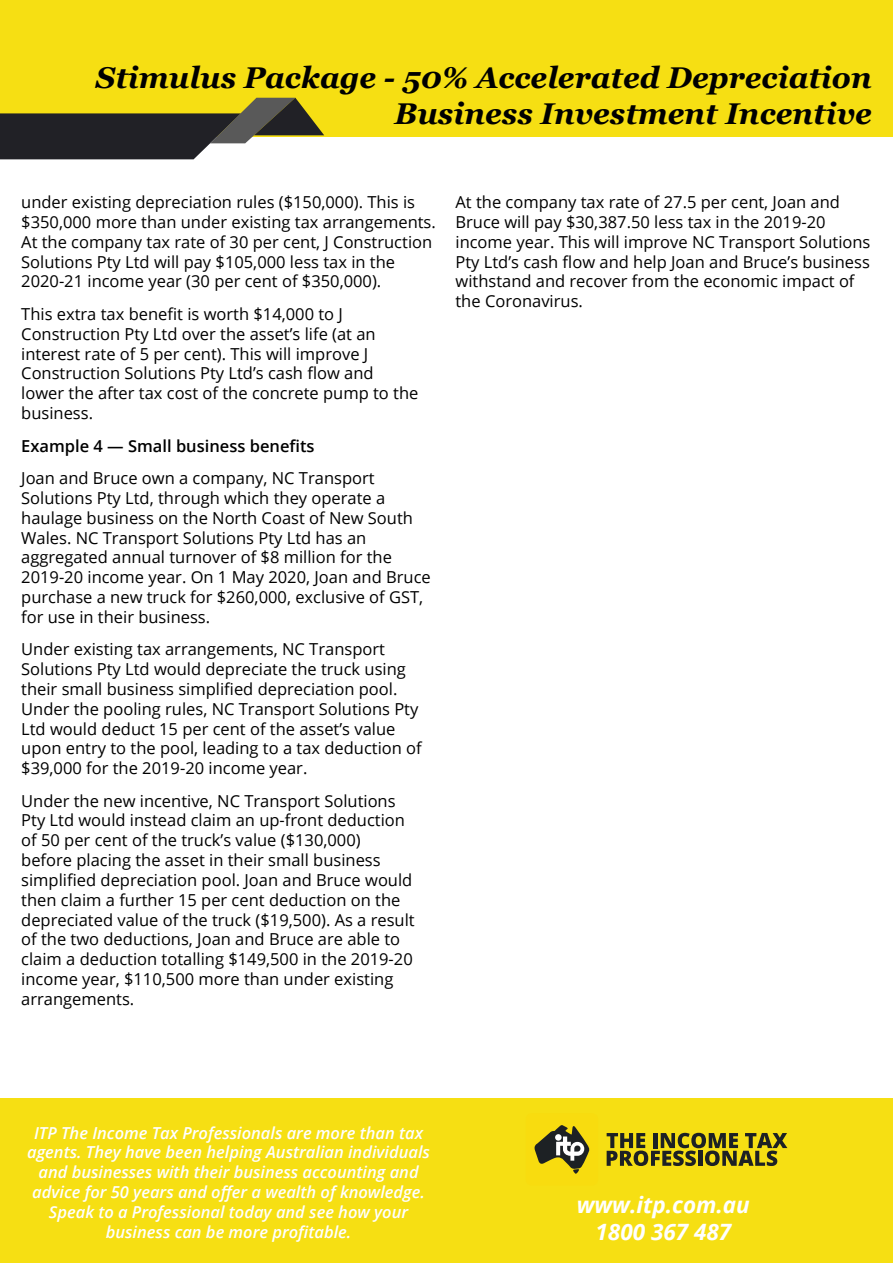
<style>
.page{position:relative;width:893px;height:1263px;background:#fff}
.page>*{position:absolute;margin:0;border:0;box-sizing:border-box;transform-origin:0 0}
.t1{font:italic 700 30px/36px "Georgia";color:#000;text-align:right}
.t2{font:italic 700 22.5px/27px "Open Sans";color:#fff;text-align:center}
.t3{font:16.5px/19.8px "Open Sans";color:#000}
.t4{font:italic 600 16.5px/19.8px "Open Sans";color:#fff;text-align:center}
.t5{font:600 16.5px "Open Sans";color:#000}
</style>
<div class="page">
<div style="left:0;top:0;width:893px;height:136px;background:#f6df13"></div>
<svg style="left:0;top:98px;width:324px;height:61px"></svg>
<div style="left:0;top:1098px;width:893px;height:165px;background:#f6df13"></div>
<div style="left:526px;top:1113px;width:72px;height:72px;background:#f8dc0f;border-radius:6px"></div>
<svg style="left:534px;top:1125px;width:55px;height:49px"></svg>
<div style="left:555px;top:1134px;width:7px;height:7px;background:#fff;border-radius:50%"></div>
<svg style="left:607px;top:1133px;width:180px;height:33px"></svg>
<h1 class="t1" style="left:96px;top:62px;width:777px">Stimulus Package - 50% Accelerated Depreciation<br>Business Investment Incentive</h1>
<p class="t3" style="left:21px;top:192px;width:416px">under existing depreciation rules ($150,000). This is $350,000 more than under existing tax arrangements.<br>At the company tax rate of 30 per cent, J Construction Solutions Pty Ltd will pay $105,000 less tax in the 2020-21 income year (30 per cent of $350,000).</p>
<p class="t3" style="left:21px;top:304px;width:399px">This extra tax benefit is worth $14,000 to J Construction Pty Ltd over the asset’s life (at an interest rate of 5 per cent). This will improve J Construction Solutions Pty Ltd’s cash flow and lower the after tax cost of the concrete pump to the business.</p>
<p class="t5" style="left:21px;top:434px;width:295px">Example 4 — Small business benefits</p>
<p class="t3" style="left:21px;top:468px;width:411px">Joan and Bruce own a company, NC Transport Solutions Pty Ltd, through which they operate a haulage business on the North Coast of New South Wales. NC Transport Solutions Pty Ltd has an aggregated annual turnover of $8 million for the 2019-20 income year. On 1 May 2020, Joan and Bruce purchase a new truck for $260,000, exclusive of GST, for use in their business.</p>
<p class="t3" style="left:21px;top:639px;width:402px">Under existing tax arrangements, NC Transport Solutions Pty Ltd would depreciate the truck using their small business simplified depreciation pool.<br>Under the pooling rules, NC Transport Solutions Pty Ltd would deduct 15 per cent of the asset’s value upon entry to the pool, leading to a tax deduction of $39,000 for the 2019-20 income year.</p>
<p class="t3" style="left:21px;top:790px;width:395px">Under the new incentive, NC Transport Solutions Pty Ltd would instead claim an up-front deduction of 50 per cent of the truck’s value ($130,000) before placing the asset in their small business simplified depreciation pool. Joan and Bruce would then claim a further 15 per cent deduction on the depreciated value of the truck ($19,500). As a result of the two deductions, Joan and Bruce are able to claim a deduction totalling $149,500 in the 2019-20 income year, $110,500 more than under existing arrangements.</p>
<p class="t3" style="left:455px;top:192px;width:416px">At the company tax rate of 27.5 per cent, Joan and Bruce will pay $30,387.50 less tax in the 2019-20 income year. This will improve NC Transport Solutions Pty Ltd’s cash flow and help Joan and Bruce’s business withstand and recover from the economic impact of the Coronavirus.</p>
<p class="t4" style="left:27px;top:1124px;width:404px">ITP The Income Tax Professionals are more than tax agents. They have been helping Australian individuals and businesses with their business accounting and advice for 50 years and offer a wealth of knowledge.<br>Speak to a Professional today and see how your business can be more profitable.</p>
<h2 class="t2" style="left:577px;top:1194px;width:175px">www.itp.com.au<br>1800 367 487</h2>
</div>
